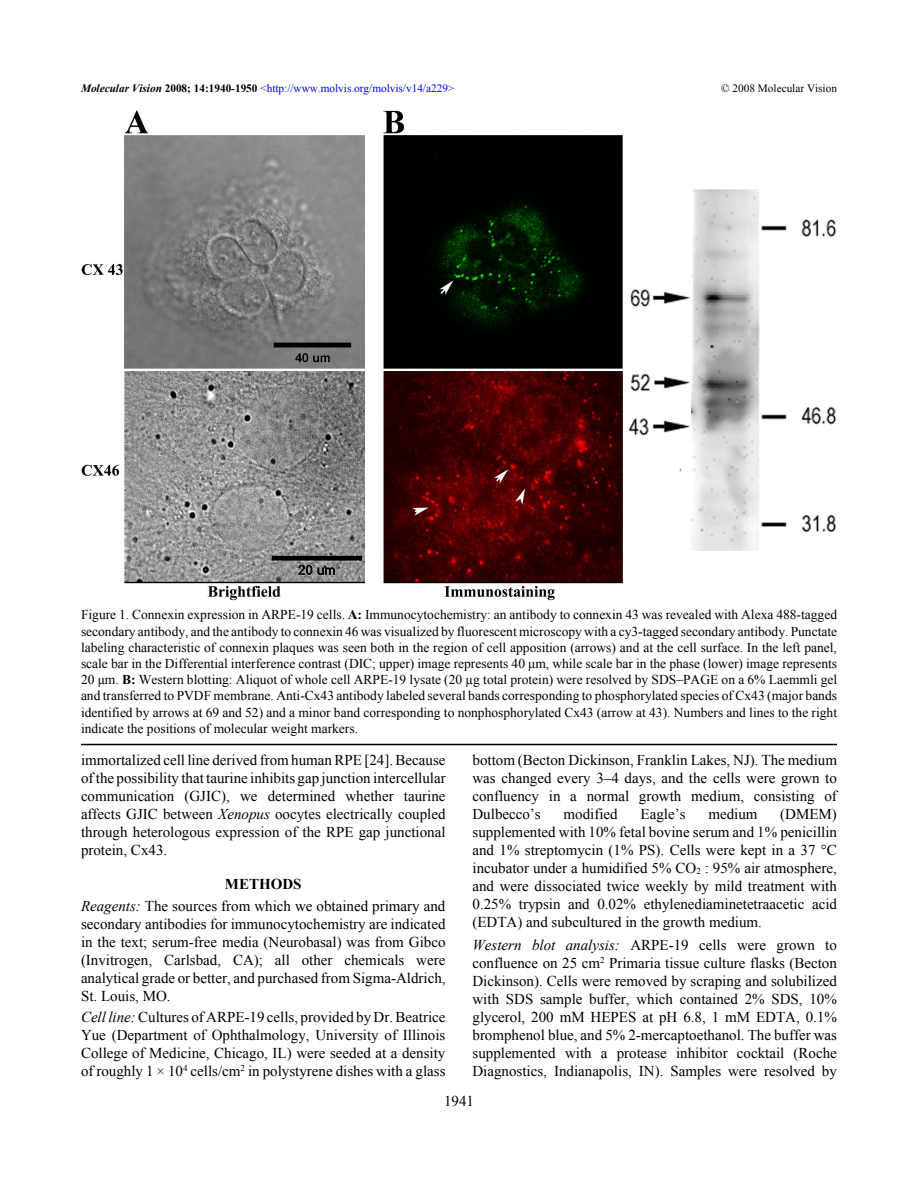
<style>
.page{position:relative;width:918px;height:1188px;background:#fff}
.page>*{position:absolute;margin:0;border:0;box-sizing:border-box;transform-origin:0 0}
.t1{font:15px/18px "Times New Roman";color:#000;text-align:justify}
.t2{font:13.5px/16.2px "Times New Roman";color:#000;text-align:justify}
.t3{font:11.25px "Times New Roman";color:#00f}
.t4{font:11.25px "Times New Roman";color:#000}
.s1{font-weight:700;font-style:italic;color:#000}
.s2{font-weight:700;color:#000}
.s3{font-weight:700}
.s4{font-style:italic}
.s5{font-size:9px}
</style>
<div class="page">
<img style="left:81px;top:110px;width:756px;height:491px">
<hr style="left:81px;top:744px;width:756px;height:1px;background:#000">
<p class="t3" style="left:81px;top:82px;width:375px"><span class="s1">Molecular Vision</span> <span class="s2">2008; 14:1940-1950</span> &lt;http://www.molvis.org/molvis/v14/a229&gt;</p>
<p class="t4" style="left:721px;top:82px;width:117px">© 2008 Molecular Vision</p>
<p class="t2" style="left:81px;top:607px;width:758px">Figure 1. Connexin expression in ARPE-19 cells. <span class="s3">A:</span> Immunocytochemistry: an antibody to connexin 43 was revealed with Alexa 488-tagged secondary antibody, and the antibody to connexin 46 was visualized by fluorescent microscopy with a cy3-tagged secondary antibody. Punctate labeling characteristic of connexin plaques was seen both in the region of cell apposition (arrows) and at the cell surface. In the left panel, scale bar in the Differential interference contrast (DIC; upper) image represents 40 μm, while scale bar in the phase (lower) image represents 20 μm. <span class="s3">B:</span> Western blotting: Aliquot of whole cell ARPE-19 lysate (20 µg total protein) were resolved by SDS–PAGE on a 6% Laemmli gel and transferred to PVDF membrane. Anti-Cx43 antibody labeled several bands corresponding to phosphorylated species of Cx43 (major bands identified by arrows at 69 and 52) and a minor band corresponding to nonphosphorylated Cx43 (arrow at 43). Numbers and lines to the right indicate the positions of molecular weight markers.</p>
<p class="t1" style="left:81px;top:751px;width:366px">immortalized cell line derived from human RPE [24]. Because of the possibility that taurine inhibits gap junction intercellular communication (GJIC), we determined whether taurine affects GJIC between <span class="s4">Xenopus</span> oocytes electrically coupled through heterologous expression of the RPE gap junctional protein, Cx43.</p>
<p class="t1" style="left:81px;top:874px;width:366px;line-height:21.3px;text-align:center"><span class="s3">METHODS<br></span><span class="s4">Reagents:</span> The sources from which we obtained primary and</p>
<p class="t1" style="left:81px;top:915px;width:366px">secondary antibodies for immunocytochemistry are indicated in the text; serum-free media (Neurobasal) was from Gibco (Invitrogen, Carlsbad, CA); all other chemicals were analytical grade or better, and purchased from Sigma-Aldrich, St. Louis, MO.</p>
<p class="t1" style="left:81px;top:1008px;width:366px"><span class="s4">Cell line:</span> Cultures of ARPE-19 cells, provided by Dr. Beatrice Yue (Department of Ophthalmology, University of Illinois College of Medicine, Chicago, IL) were seeded at a density of roughly 1 × 10<sup>4</sup> cells/cm<sup>2</sup> in polystyrene dishes with a glass</p>
<p class="t1" style="left:472px;top:751px;width:366px">bottom (Becton Dickinson, Franklin Lakes, NJ). The medium was changed every 3–4 days, and the cells were grown to confluency in a normal growth medium, consisting of Dulbecco’s</p>
<p class="t1" style="left:472px;top:805px;width:366px;text-indent:308px">(DMEM) supplemented with 10% fetal bovine serum and 1% penicillin and 1% streptomycin (1% PS). Cells were kept in a 37 °C incubator under a humidified 5% CO<span class="s5">2</span> : 95% air atmosphere, and were dissociated twice weekly by mild treatment with 0.25% trypsin and 0.02% ethylenediaminetetraacetic acid (EDTA) and subcultured in the growth medium.</p>
<p class="t1" style="left:472px;top:936px;width:366px"><span class="s4">Western blot analysis:</span> ARPE-19 cells were grown to confluence on 25 cm<sup>2</sup> Primaria tissue culture flasks (Becton Dickinson). Cells were removed by scraping and solubilized with SDS sample buffer, which contained 2% SDS, 10% glycerol, 200 mM HEPES at pH 6.8, 1 mM EDTA, 0.1% bromphenol blue, and 5% 2-mercaptoethanol. The buffer was supplemented with a protease inhibitor cocktail (Roche Diagnostics, Indianapolis, IN). Samples were resolved by</p>
<p class="t1" style="left:564px;top:805px;width:56px">modified</p>
<p class="t1" style="left:641px;top:805px;width:46px">Eagle’s</p>
<p class="t1" style="left:708px;top:805px;width:51px">medium</p>
<p class="t1" style="left:444px;top:1092px;width:31px">1941</p>
</div>
